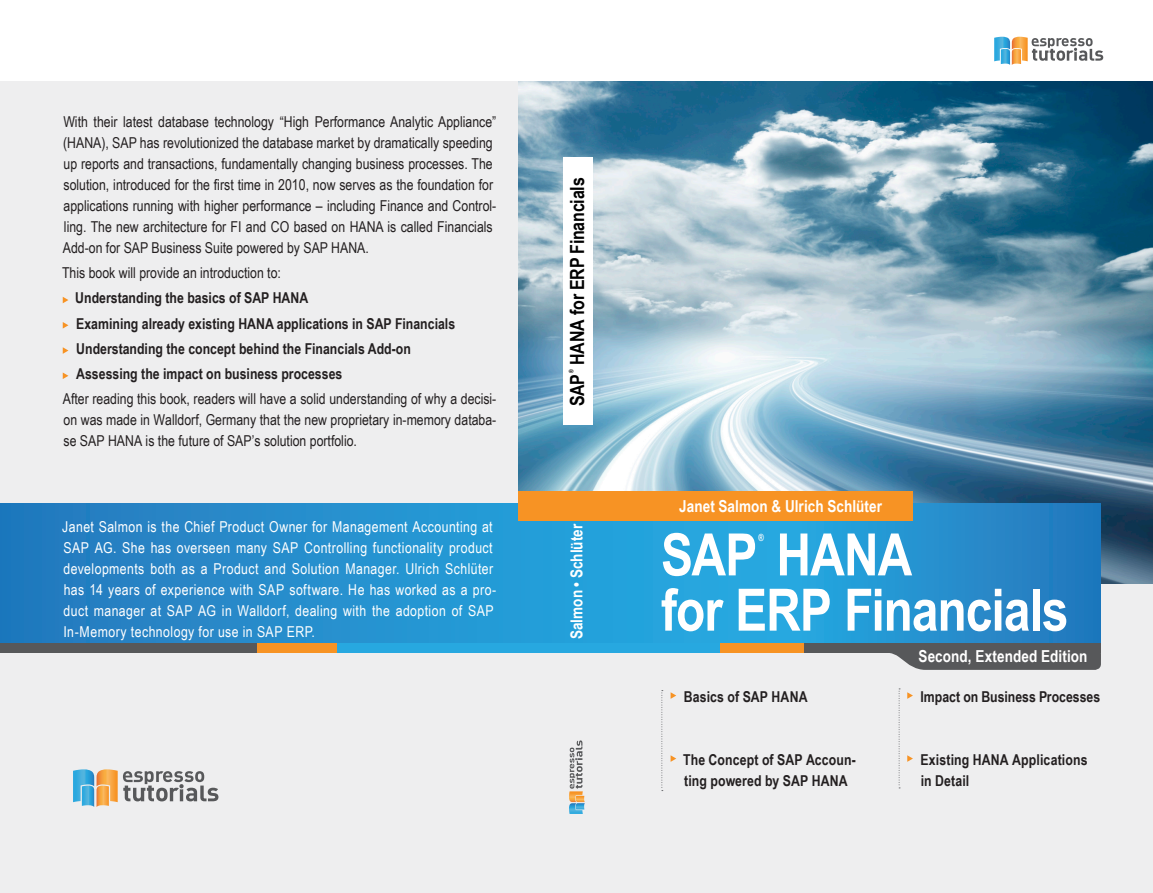
<style>
.page{position:relative;width:1153px;height:893px;background:#fff}
.page>*{position:absolute;margin:0;border:0;box-sizing:border-box;transform-origin:0 0}
.t1{font:700 58.5px "Arial Narrow";letter-spacing:-.02em;color:#fff}
.t2{font:700 19.5px "Arial Narrow";letter-spacing:-.01em;color:#000}
.t3{font:700 16.5px "Arial Narrow";letter-spacing:.005em;color:#fff}
.t4{font:15px/21px "Arial Narrow";color:#231f20}
.t5{font:15px/21px "Arial Narrow";letter-spacing:.03em;color:#fff}
.t6{font:700 15px/21px "Arial Narrow";color:#231f20}
.t7{font:700 9.9px "Arial Narrow";color:#fff;scale:.91 1}
.t8{font:700 6.3px "Arial Narrow";color:#000;scale:.96 1}
</style>
<div class="page">
<div style="left:0;top:81px;width:1152px;height:812px;background:#eeeeef"></div>
<img style="left:518px;top:81px;width:634px;height:503px">
<svg style="left:0;top:504px;width:1100px;height:139px;background:#2591ce"></svg>
<svg style="left:670px;top:692px;width:6px;height:7px"></svg>
<svg style="left:670px;top:755px;width:6px;height:7px"></svg>
<svg style="left:907px;top:692px;width:5px;height:7px"></svg>
<svg style="left:907px;top:755px;width:5px;height:7px"></svg>
<div style="left:518px;top:491px;width:394px;height:29px;background:#f79324"></div>
<svg style="left:661px;top:690px;width:1px;height:101px"></svg>
<svg style="left:898px;top:688px;width:2px;height:100px"></svg>
<svg style="left:994px;top:37px;width:109px;height:28px"></svg>
<div style="left:335px;top:643px;width:186px;height:10px;background:#27a8e0"></div>
<div style="left:246px;top:643px;width:90px;height:10px;background:#f79324"></div>
<div style="left:0;top:643px;width:257px;height:10px;background:#57585a"></div>
<svg style="left:63px;top:297px;width:5px;height:6px"></svg>
<svg style="left:63px;top:322px;width:5px;height:7px"></svg>
<svg style="left:63px;top:347px;width:5px;height:7px"></svg>
<svg style="left:63px;top:372px;width:5px;height:7px"></svg>
<svg style="left:73px;top:769px;width:145px;height:38px"></svg>
<svg style="left:569px;top:740px;width:15px;height:74px"></svg>
<div style="left:563px;top:157px;width:29px;height:268px;background:#fff"></div>
<div style="left:521px;top:643px;width:200px;height:10px;background:#27a8e0"></div>
<div style="left:719px;top:643px;width:97px;height:10px;background:#f79324"></div>
<div style="left:804px;top:643px;width:296px;height:10px;background:#57585a"></div>
<svg style="left:890px;top:653px;width:210px;height:17px;background:#636365"></svg>
<p class="t4" style="left:63px;top:110px;width:435px">With their latest database technology “High Performance Analytic Appliance” (HANA), SAP has revolutionized the database market by dramatically speeding up reports and transactions, fundamentally changing business processes. The solution, introduced for the first time in 2010, now serves as the foundation for applications running with higher performance – including Finance and Control&shy;ling. The new architecture for FI and CO based on HANA is called Financials Add-on for SAP Business Suite powered by SAP HANA.</p>
<p class="t4" style="left:62px;top:262px;width:220px">This book will provide an introduction to:</p>
<p class="t6" style="left:75px;top:287px;width:234px">Understanding the basics of SAP HANA</p>
<p class="t6" style="left:76px;top:312px;width:380px">Examining already existing HANA applications in SAP Financials</p>
<p class="t6" style="left:76px;top:337px;width:336px">Understanding the concept behind the Financials Add-on</p>
<p class="t6" style="left:76px;top:363px;width:267px">Assessing the impact on business processes</p>
<p class="t4" style="left:63px;top:388px;width:435px;text-align:justify">After reading this book, readers will have a solid understanding of why a decisi&shy;on was made in Walldorf, Germany that the new proprietary in-memory databa&shy;se SAP HANA is the future of SAP’s solution portfolio.</p>
<p class="t5" style="left:62px;top:516px;width:435px">Janet Salmon is the Chief Product Owner for Management Accounting at SAP AG. She has overseen many SAP Controlling functionality product developments both as a Product and Solution Manager. Ulrich Schlüter has 14 years of experience with SAP software. He has worked as a pro&shy;duct manager at SAP AG in Walldorf, dealing with the adoption of SAP In-Memory technology for use in SAP ERP.</p>
<p class="t2" style="left:562px;top:365px;width:189px;rotate:-90deg">HANA for ERP Financials</p>
<p class="t8" style="left:566px;top:373px;width:5px;rotate:-90deg">®</p>
<p class="t2" style="left:562px;top:406px;width:34px;rotate:-90deg">SAP</p>
<p class="t3" style="left:679px;top:493px;width:204px">Janet Salmon &amp; Ulrich Schlüter</p>
<p class="t3" style="left:564px;top:639px;width:117px;rotate:-90deg">Salmon • Schlüter</p>
<p class="t1" style="left:661px;top:510px;width:253px">SAP HANA</p>
<p class="t7" style="left:758px;top:530px;width:7px">®</p>
<p class="t1" style="left:661px;top:566px;width:409px">for ERP Financials</p>
<p class="t6" style="left:683px;top:685px;width:125px">Basics of SAP HANA</p>
<p class="t6" style="left:683px;top:748px;width:174px">The Concept of SAP Accoun&shy;ting powered by SAP HANA</p>
<p class="t3" style="left:918px;top:644px;width:170px">Second, Extended Edition</p>
<p class="t6" style="left:920px;top:685px;width:181px">Impact on Business Processes</p>
<p class="t6" style="left:920px;top:748px;width:169px">Existing HANA Applications in Detail</p>
</div>
